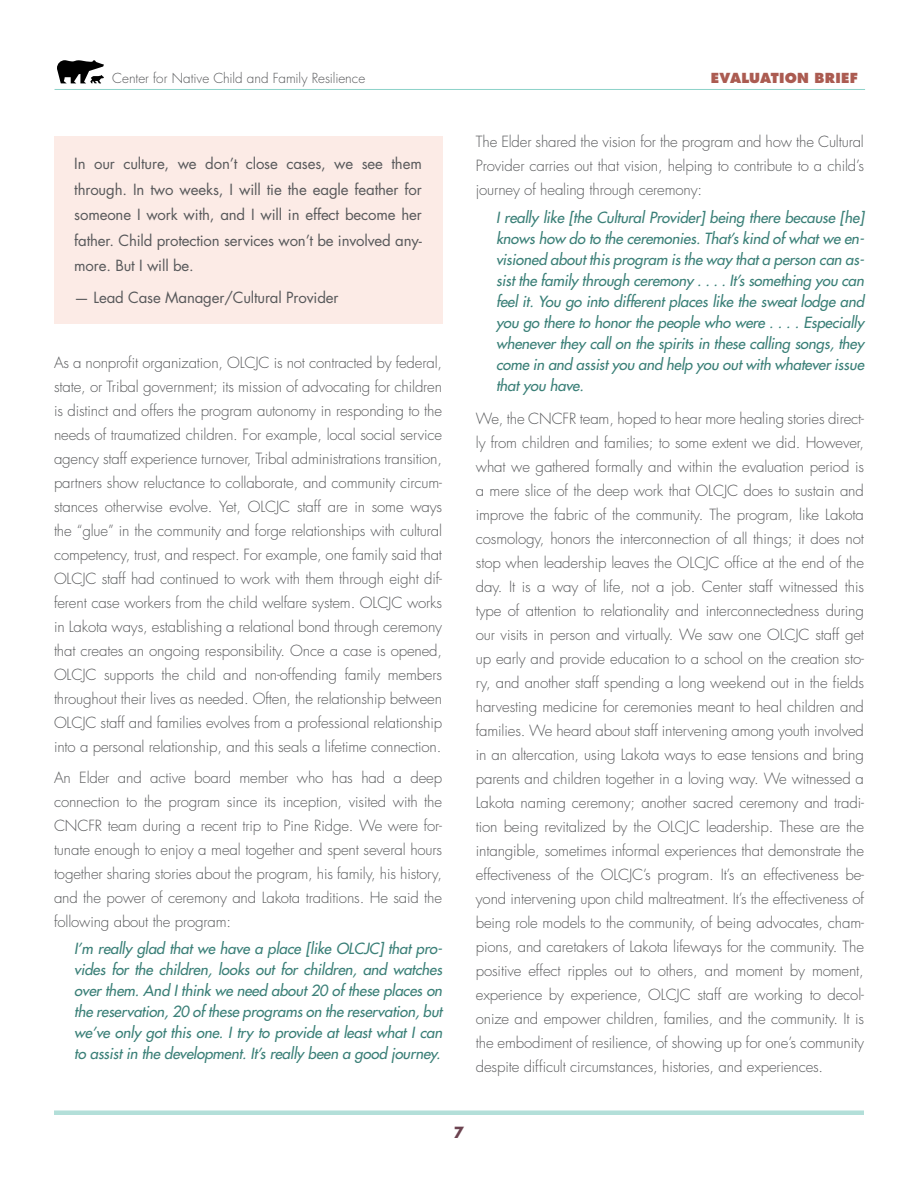
<style>
.page{position:relative;width:918px;height:1188px;background:#fff}
.page>*{position:absolute;margin:0;border:0;box-sizing:border-box;transform-origin:0 0}
.body_10_16{font:300 15px/24px "Futura Std";letter-spacing:-.01em;color:#58595b;text-align:justify}
.t1{font:italic 500 15px/21px "Futura Std";letter-spacing:-.01em;color:#3b8078;text-align:justify}
.Callout_box_TEXT{font:15px/25.5px "Futura Std";letter-spacing:-.01em;color:#58595b;text-align:justify}
.t2{font:700 15px "Futura Std";color:#6c4350}
.t3{font:300 13.5px "Futura Std";letter-spacing:-.005em;color:#58595b}
.t4{font:800 13.5px "Futura Std";letter-spacing:.015em;color:#ab5b51}
</style>
<div class="page">
<div style="left:54px;top:1110px;width:810px;height:5px;background:#b3dfd9"></div>
<svg style="left:57px;top:60px;width:47px;height:23px"></svg>
<hr style="left:55px;top:89px;width:810px;height:1px;background:#8dd2c9">
<div style="left:54px;top:136px;width:388px;height:188px;background:#fcebe6"></div>
<p class="t3" style="left:112px;top:70px;width:255px">Center for Native Child and Family Resilience</p>
<p class="Callout_box_TEXT" style="left:74px;top:151px;width:349px">In our culture, we don’t close cases, we see them through. In two weeks, I will tie the eagle feather for someone I work with, and I will in effect become her father. Child protection services won’t be involved any&shy;more. But I will be.</p>
<p class="Callout_box_TEXT" style="left:74px;top:285px;width:266px">— Lead Case Manager/Cultural Provider</p>
<p class="body_10_16" style="left:54px;top:351px;width:390px">As a nonprofit organization, OLCJC is not contracted by federal, state, or Tribal government; its mission of advocating for children is distinct and offers the program autonomy in responding to the needs of traumatized children. For example, local social service agency staff experience turnover, Tribal administrations transition, partners show reluctance to collaborate, and community circum&shy;stances otherwise evolve. Yet, OLCJC staff are in some ways the “glue” in the community and forge relationships with cultural competency, trust, and respect. For example, one family said that OLCJC staff had continued to work with them through eight dif&shy;ferent case workers from the child welfare system. OLCJC works in Lakota ways, establishing a relational bond through ceremony that creates an ongoing responsibility. Once a case is opened, OLCJC supports the child and non-offending family members throughout their lives as needed. Often, the relationship between OLCJC staff and families evolves from a professional relationship into a personal relationship, and this seals a lifetime connection.</p>
<p class="body_10_16" style="left:54px;top:766px;width:390px">An Elder and active board member who has had a deep connection to the program since its inception, visited with the CNCFR team during a recent trip to Pine Ridge. We were for&shy;tunate enough to enjoy a meal together and spent several hours together sharing stories about the program, his family, his history, and the power of ceremony and Lakota traditions. He said the following about the program:</p>
<p class="t1" style="left:74px;top:939px;width:369px">I’m really glad that we have a place [like OLCJC] that pro&shy;vides for the children, looks out for children, and watches over them. And I think we need about 20 of these places on the reservation, 20 of these programs on the reservation, but we’ve only got this one. I try to provide at least what I can to assist in the development. It’s really been a good journey.</p>
<p class="t4" style="left:711px;top:70px;width:148px">EVALUATION BRIEF</p>
<p class="body_10_16" style="left:476px;top:130px;width:390px">The Elder shared the vision for the program and how the Cultural Provider carries out that vision, helping to contribute to a child’s journey of healing through ceremony:</p>
<p class="t1" style="left:496px;top:207px;width:369px">I really like [the Cultural Provider] being there because [he] knows how do to the ceremonies. That’s kind of what we en&shy;visioned about this program is the way that a person can as&shy;sist the family through ceremony . . . . It’s something you can feel it. You go into different places like the sweat lodge and you go there to honor the people who were . . . . Especially whenever they call on the spirits in these calling songs, they come in and assist you and help you out with whatever issue that you have.</p>
<p class="body_10_16" style="left:476px;top:407px;width:390px">We, the CNCFR team, hoped to hear more healing stories direct&shy;ly from children and families; to some extent we did. However, what we gathered formally and within the evaluation period is a mere slice of the deep work that OLCJC does to sustain and improve the fabric of the community. The program, like Lakota cosmology, honors the interconnection of all things; it does not stop when leadership leaves the OLCJC office at the end of the day. It is a way of life, not a job. Center staff witnessed this type of attention to relationality and interconnectedness during our visits in person and virtually. We saw one OLCJC staff get up early and provide education to a school on the creation sto&shy;ry, and another staff spending a long weekend out in the fields harvesting medicine for ceremonies meant to heal children and families. We heard about staff intervening among youth involved in an altercation, using Lakota ways to ease tensions and bring parents and children together in a loving way. We witnessed a Lakota naming ceremony; another sacred ceremony and tradi&shy;tion being revitalized by the OLCJC leadership. These are the intangible, sometimes informal experiences that demonstrate the effectiveness of the OLCJC’s program. It’s an effectiveness be&shy;yond intervening upon child maltreatment. It’s the effectiveness of being role models to the community, of being advocates, cham&shy;pions, and caretakers of Lakota lifeways for the community. The positive effect ripples out to others, and moment by moment, experience by experience, OLCJC staff are working to decol&shy;onize and empower children, families, and the community. It is the embodiment of resilience, of showing up for one’s community despite difficult circumstances, histories, and experiences.</p>
<p class="t2" style="left:454px;top:1122px;width:12px">7</p>
</div>
